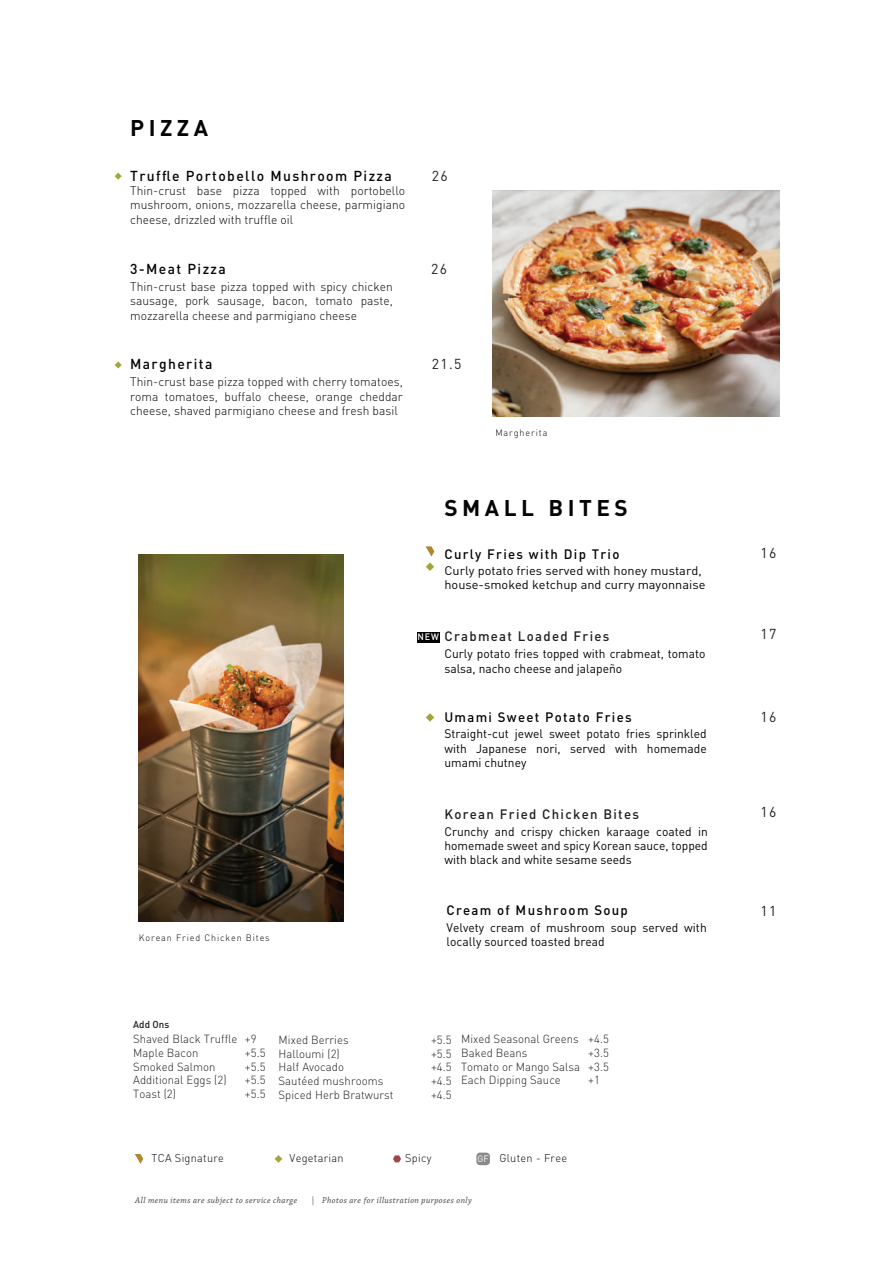
<style>
.page{position:relative;width:893px;height:1263px;background:#fff}
.page>*{position:absolute;margin:0;border:0;box-sizing:border-box;transform-origin:0 0}
.t1{font:700 22.5px "DIN Pro";letter-spacing:.2em;color:#040503}
.t2{font:500 14.25px "DIN Pro";letter-spacing:.1em;color:#040503}
.t3{font:14.25px "DIN Pro";letter-spacing:.1em;color:#211e1e}
.t4{font:500 13.5px "DIN Pro";letter-spacing:.1em;color:#040503}
.t5{font:500 13.5px "DIN Pro";letter-spacing:.1em;color:#211e1e}
.t6{font:300 12.3px/14.4px "DIN Pro";letter-spacing:.005em;color:#040503;text-align:justify}
.t7{font:12.3px/14.4px "DIN Pro";color:#040503}
.t8{font:12.3px/14.1px "DIN Pro";color:#040503;scale:1.04 1}
.t9{font:300 11.7px/13.6px "DIN Pro";letter-spacing:.005em;color:#211e1e}
.t10{font:300 11.25px "DIN Pro";letter-spacing:.025em;color:#040503}
.t11{font:500 10.05px "DIN Pro";letter-spacing:.005em;color:#211e1e}
.t12{font:300 9.3px "DIN Pro";letter-spacing:.1em;color:#040503}
.t13{font:500 9.3px "DIN Pro";color:#fff}
.t14{font:italic 9px "Chaparral Pro";letter-spacing:.05em;color:#424143}
.s1{font-weight:400;font-size:9.15px;color:#fff}
</style>
<div class="page">
<svg style="left:115px;top:173px;width:7px;height:7px"></svg>
<img style="left:492px;top:191px;width:288px;height:225px">
<svg style="left:115px;top:361px;width:7px;height:7px"></svg>
<svg style="left:426px;top:546px;width:8px;height:25px"></svg>
<svg style="left:426px;top:713px;width:8px;height:9px"></svg>
<div style="left:417px;top:632px;width:23px;height:10px;background:#040503"></div>
<img style="left:139px;top:554px;width:205px;height:368px">
<svg style="left:135px;top:1154px;width:8px;height:10px"></svg>
<svg style="left:393px;top:1155px;width:8px;height:7px"></svg>
<svg style="left:275px;top:1155px;width:7px;height:8px"></svg>
<div style="left:476px;top:1152px;width:14px;height:13px;background:#8a898a;border-radius:4px"></div>
<h1 class="t1" style="left:130px;top:113px;width:80px">PIZZA</h1>
<p class="t2" style="left:130px;top:166px;width:263px">Truffle Portobello Mushroom Pizza</p>
<p class="t3" style="left:432px;top:166px;width:17px">26</p>
<p class="t6" style="left:130px;top:183px;width:277px">Thin-crust base pizza topped with portobello mushroom, onions, mozzarella cheese, parmigiano cheese, drizzled with truffle oil</p>
<p class="t2" style="left:130px;top:259px;width:97px">3-Meat Pizza</p>
<p class="t3" style="left:431px;top:259px;width:17px">26</p>
<p class="t6" style="left:130px;top:279px;width:264px">Thin-crust base pizza topped with spicy chicken sausage, pork sausage, bacon, tomato paste, mozzarella cheese and parmigiano cheese</p>
<p class="t2" style="left:130px;top:355px;width:84px">Margherita</p>
<p class="t6" style="left:130px;top:374px;width:274px">Thin-crust base pizza topped with cherry tomatoes, roma tomatoes, buffalo cheese, orange cheddar cheese, shaved parmigiano cheese and fresh basil</p>
<p class="t3" style="left:432px;top:355px;width:31px">21.5</p>
<p class="t12" style="left:495px;top:426px;width:53px">Margherita</p>
<p class="t12" style="left:139px;top:931px;width:132px">Korean Fried Chicken Bites</p>
<h1 class="t1" style="left:444px;top:492px;width:185px">SMALL BITES</h1>
<p class="t4" style="left:444px;top:545px;width:177px">Curly Fries with Dip Trio</p>
<p class="t8" style="left:444px;top:563px;width:253px">Curly potato fries served with honey mustard, house-smoked ketchup and curry mayonnaise</p>
<p class="t3" style="left:760px;top:543px;width:17px">16</p>
<p class="t5" style="left:444px;top:627px;width:167px">Crabmeat Loaded Fries</p>
<p class="t3" style="left:760px;top:624px;width:17px">17</p>
<p class="t7" style="left:444px;top:646px;width:263px">Curly potato fries topped with crabmeat, tomato salsa, nacho cheese and jalapeño</p>
<p class="t13" style="left:417px;top:630px;width:23px">NEW</p>
<p class="t4" style="left:444px;top:707px;width:189px">Umami Sweet Potato Fries</p>
<p class="t3" style="left:760px;top:707px;width:17px">16</p>
<p class="t7" style="left:444px;top:726px;width:264px;text-align:justify">Straight-cut jewel sweet potato fries sprinkled with Japanese nori, served with homemade umami chutney</p>
<p class="t5" style="left:444px;top:805px;width:196px">Korean Fried Chicken Bites</p>
<p class="t3" style="left:760px;top:802px;width:17px">16</p>
<p class="t7" style="left:444px;top:823px;width:265px;text-align:justify">Crunchy and crispy chicken karaage coated in homemade sweet and spicy Korean sauce, topped with black and white sesame seeds</p>
<p class="t4" style="left:446px;top:901px;width:183px">Cream of Mushroom Soup</p>
<p class="t3" style="left:760px;top:901px;width:17px">11</p>
<p class="t7" style="left:446px;top:919px;width:262px">Velvety cream of mushroom soup served with locally sourced toasted bread</p>
<p class="t11" style="left:133px;top:1017px;width:38px">Add Ons</p>
<p class="t9" style="left:133px;top:1032px;width:106px">Shaved Black Truffle<br>Maple Bacon<br>Smoked Salmon<br>Additional Eggs (2)<br>Toast (2)</p>
<p class="t9" style="left:245px;top:1032px;width:22px">+9 +5.5 +5.5 +5.5 +5.5</p>
<p class="t9" style="left:461px;top:1032px;width:121px">Mixed Seasonal Greens<br>Baked Beans<br>Tomato or Mango Salsa<br>Each Dipping Sauce</p>
<p class="t9" style="left:588px;top:1032px;width:22px;text-align:justify">+4.5 +3.5 +3.5 +1</p>
<p class="t9" style="left:279px;top:1033px;width:116px">Mixed Berries<br>Halloumi (2)<br>Half Avocado<br>Sautéed mushrooms<br>Spiced Herb Bratwurst</p>
<p class="t9" style="left:431px;top:1033px;width:22px;text-align:justify">+5.5 +5.5 +4.5 +4.5 +4.5</p>
<p class="t10" style="left:290px;top:1150px;width:55px">Vegetarian</p>
<p class="t10" style="left:405px;top:1150px;width:28px">Spicy</p>
<p class="t10" style="left:477px;top:1150px;width:91px"><span class="s1">GF</span> Gluten - Free</p>
<p class="t14" style="left:135px;top:1195px;width:163px">All menu items are subject to service charge</p>
<p class="t14" style="left:311px;top:1195px;width:163px">| Photos are for illustration purposes only</p>
<p class="t10" style="left:152px;top:1150px;width:74px">TCA Signature</p>
</div>
